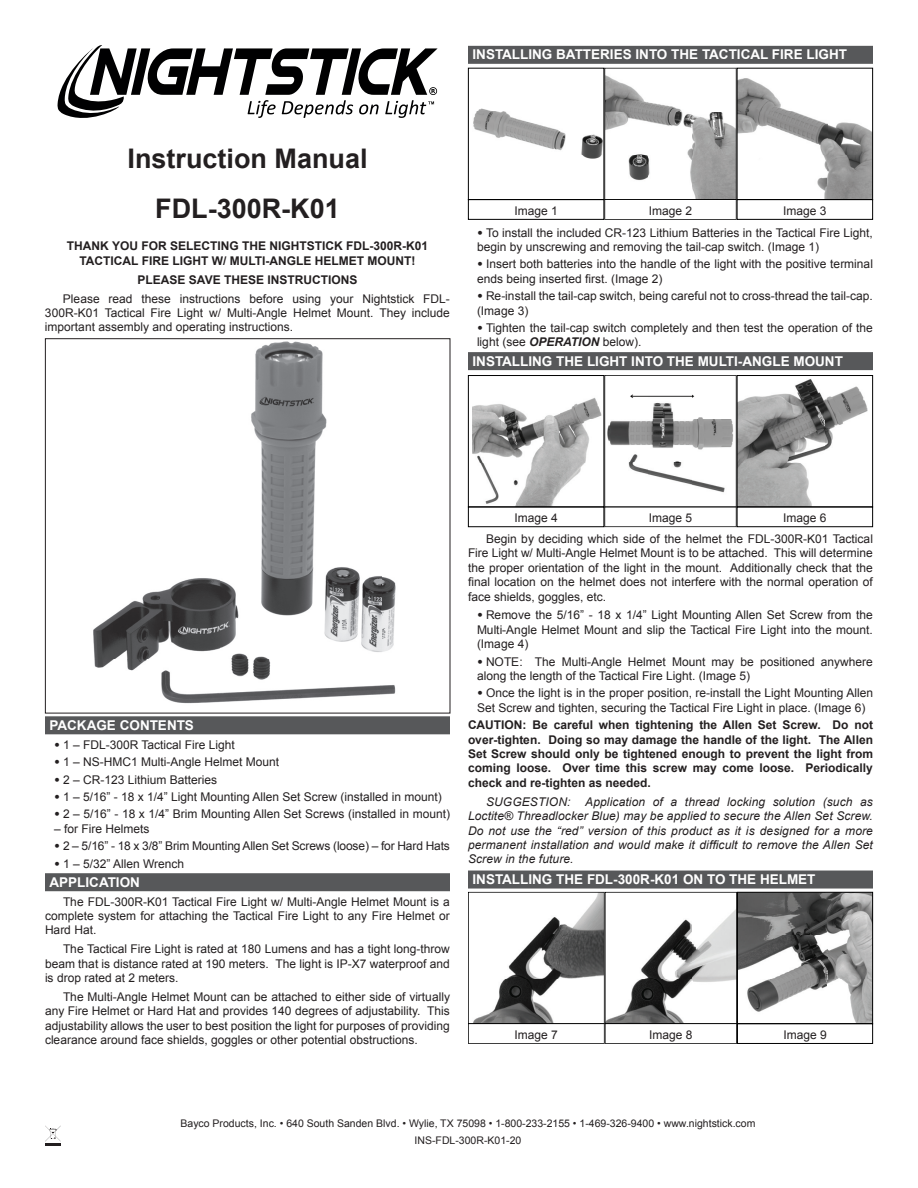
<style>
.page{position:relative;width:918px;height:1188px;background:#fff}
.page>*{position:absolute;margin:0;border:0;box-sizing:border-box;transform-origin:0 0}
.t1{font:700 27px/50.4px "Arial";color:#231f20;text-align:center}
.t2{font:700 13.5px "Arial";color:#fff}
.t3{font:12px/14.4px "Arial";color:#231f20;text-align:justify}
.t4{font:700 12px/14.4px "Arial";color:#231f20;text-align:justify}
.t5{font:italic 12px/14.4px "Arial";letter-spacing:.01em;color:#231f20;text-align:justify}
.t6{font:10.5px/17.1px "Arial";color:#231f20;text-align:center}
.s1{font-weight:900}
.s2{font-weight:700;font-style:italic}
</style>
<div class="page">
<hr style="left:45px;top:1143px;width:16px;height:3px;background:#231f20">
<svg style="left:45px;top:1126px;width:16px;height:15px"></svg>
<div style="left:45px;top:716px;width:405px;height:14px;background:#57585a"></div>
<div style="left:45px;top:728px;width:405px;height:6px;background:#57585a"></div>
<div style="left:45px;top:873px;width:405px;height:14px;background:#57585a"></div>
<div style="left:45px;top:885px;width:405px;height:6px;background:#57585a"></div>
<div style="left:468px;top:46px;width:405px;height:13px;background:#57585a"></div>
<div style="left:468px;top:58px;width:405px;height:6px;background:#57585a"></div>
<div style="left:468px;top:352px;width:405px;height:14px;background:#57585a"></div>
<div style="left:468px;top:364px;width:405px;height:6px;background:#57585a"></div>
<div style="left:468px;top:871px;width:405px;height:13px;background:#57585a"></div>
<div style="left:468px;top:883px;width:405px;height:6px;background:#57585a"></div>
<img style="left:93px;top:341px;width:303px;height:363px">
<div style="left:45px;top:338px;width:405px;height:375px;border:1px solid #231f20"></div>
<img style="left:473px;top:78px;width:398px;height:120px">
<div style="left:468px;top:199px;width:136px;height:21px;border:1px solid #000"></div>
<svg style="left:604px;top:68px;width:133px;height:152px"></svg>
<div style="left:737px;top:68px;width:136px;height:132px;border:1px solid #000"></div>
<div style="left:737px;top:199px;width:136px;height:21px;border:1px solid #000"></div>
<img style="left:472px;top:379px;width:396px;height:126px">
<div style="left:468px;top:375px;width:136px;height:132px;border:1px solid #000"></div>
<div style="left:468px;top:507px;width:136px;height:20px;border:1px solid #000"></div>
<svg style="left:604px;top:375px;width:133px;height:152px"></svg>
<div style="left:737px;top:375px;width:136px;height:132px;border:1px solid #000"></div>
<div style="left:737px;top:507px;width:136px;height:20px;border:1px solid #000"></div>
<img style="left:739px;top:894px;width:132px;height:128px">
<svg style="left:468px;top:892px;width:269px;height:152px"></svg>
<div style="left:737px;top:892px;width:136px;height:132px;border:1px solid #000"></div>
<div style="left:737px;top:1023px;width:136px;height:21px;border:1px solid #000"></div>
<svg style="left:57px;top:45px;width:381px;height:73px"></svg>
<p class="t2" style="left:472px;top:46px;width:376px">INSTALLING BATTERIES INTO THE TACTICAL FIRE LIGHT</p>
<h1 class="t1" style="left:127px;top:134px;width:242px">Instruction Manual<br>FDL-300R-K01</h1>
<p class="t4" style="left:67px;top:239px;width:363px;text-align:center">THANK YOU FOR SELECTING THE NIGHTSTICK FDL-300R-K01<br>TACTICAL FIRE LIGHT W/ MULTI-ANGLE HELMET MOUNT!</p>
<p class="t4" style="left:138px;top:273px;width:221px">PLEASE SAVE THESE INSTRUCTIONS</p>
<p class="t3" style="left:45px;top:291px;width:406px;text-indent:18px">Please read these instructions before using your Nightstick FDL-300R-K01 Tactical Fire Light w/ Multi-Angle Helmet Mount. They include important assembly and operating instructions.</p>
<p class="t3" style="left:514px;top:203px;width:45px">Image 1</p>
<p class="t3" style="left:649px;top:203px;width:45px">Image 2</p>
<p class="t3" style="left:783px;top:203px;width:45px">Image 3</p>
<p class="t3" style="left:477px;top:225px;width:397px"><span class="s1">•</span> To install the included CR-123 Lithium Batteries in the Tactical Fire Light, begin by unscrewing and removing the tail-cap switch. (Image 1)</p>
<p class="t3" style="left:477px;top:257px;width:397px"><span class="s1">•</span> Insert both batteries into the handle of the light with the positive terminal ends being inserted first. (Image 2)</p>
<p class="t3" style="left:477px;top:289px;width:397px"><span class="s1">•</span> Re-install the tail-cap switch, being careful not to cross-thread the tail-cap. (Image 3)</p>
<p class="t3" style="left:477px;top:321px;width:397px"><span class="s1">•</span> Tighten the tail-cap switch completely and then test the operation of the light (see <span class="s2">OPERATION</span> below).</p>
<p class="t2" style="left:472px;top:352px;width:372px">INSTALLING THE LIGHT INTO THE MULTI-ANGLE MOUNT</p>
<p class="t2" style="left:50px;top:716px;width:146px">PACKAGE CONTENTS</p>
<p class="t3" style="left:54px;top:737px;width:182px"><span class="s1">•</span> 1 – FDL-300R Tactical Fire Light</p>
<p class="t3" style="left:54px;top:755px;width:227px"><span class="s1">•</span> 1 – NS-HMC1 Multi-Angle Helmet Mount</p>
<p class="t3" style="left:54px;top:772px;width:165px"><span class="s1">•</span> 2 – CR-123 Lithium Batteries</p>
<p class="t3" style="left:54px;top:790px;width:389px"><span class="s1">•</span> 1 – 5/16” - 18 x 1/4” Light Mounting Allen Set Screw (installed in mount)</p>
<p class="t3" style="left:54px;top:807px;width:398px"><span class="s1">•</span> 2 – 5/16” - 18 x 1/4” Brim Mounting Allen Set Screws (installed in mount)</p>
<p class="t3" style="left:54px;top:821px;width:97px">– for Fire Helmets</p>
<p class="t3" style="left:54px;top:839px;width:397px"><span class="s1">•</span> 2 – 5/16” - 18 x 3/8” Brim Mounting Allen Set Screws (loose) – for Hard Hats</p>
<p class="t3" style="left:54px;top:856px;width:132px"><span class="s1">•</span> 1 – 5/32” Allen Wrench</p>
<p class="t2" style="left:50px;top:873px;width:92px">APPLICATION</p>
<p class="t3" style="left:45px;top:894px;width:406px;text-indent:18px">The FDL-300R-K01 Tactical Fire Light w/ Multi-Angle Helmet Mount is a complete system for attaching the Tactical Fire Light to any Fire Helmet or Hard Hat.</p>
<p class="t3" style="left:45px;top:942px;width:406px;text-indent:18px">The Tactical Fire Light is rated at 180 Lumens and has a tight long-throw beam that is distance rated at 190 meters. The light is IP-X7 waterproof and is drop rated at 2 meters.</p>
<p class="t3" style="left:45px;top:990px;width:407px;text-indent:18px">The Multi-Angle Helmet Mount can be attached to either side of virtually any Fire Helmet or Hard Hat and provides 140 degrees of adjustability. This adjustability allows the user to best position the light for purposes of providing clearance around face shields, goggles or other potential obstructions.</p>
<p class="t3" style="left:514px;top:511px;width:45px">Image 4</p>
<p class="t3" style="left:649px;top:511px;width:45px">Image 5</p>
<p class="t3" style="left:783px;top:511px;width:45px">Image 6</p>
<p class="t3" style="left:468px;top:532px;width:406px;text-indent:18px">Begin by deciding which side of the helmet the FDL-300R-K01 Tactical Fire Light w/ Multi-Angle Helmet Mount is to be attached. This will determine the proper orientation of the light in the mount. Additionally check that the final location on the helmet does not interfere with the normal operation of face shields, goggles, etc.</p>
<p class="t3" style="left:477px;top:608px;width:397px"><span class="s1">•</span> Remove the 5/16” - 18 x 1/4” Light Mounting Allen Set Screw from the Multi-Angle Helmet Mount and slip the Tactical Fire Light into the mount. (Image 4)</p>
<p class="t3" style="left:477px;top:654px;width:397px"><span class="s1">•</span> NOTE: The Multi-Angle Helmet Mount may be positioned anywhere along the length of the Tactical Fire Light. (Image 5)</p>
<p class="t3" style="left:477px;top:686px;width:398px"><span class="s1">•</span> Once the light is in the proper position, re-install the Light Mounting Allen<br>Set Screw and tighten, securing the Tactical Fire Light in place. (Image 6)</p>
<p class="t4" style="left:468px;top:718px;width:407px">CAUTION: Be careful when tightening the Allen Set Screw. Do not over-tighten. Doing so may damage the handle of the light. The Allen Set Screw should only be tightened enough to prevent the light from coming loose. Over time this screw may come loose. Periodically check and re-tighten as needed.</p>
<p class="t5" style="left:468px;top:794px;width:406px;text-indent:18px">SUGGESTION: Application of a thread locking solution (such as Loctite® Threadlocker Blue) may be applied to secure the Allen Set Screw.<br>Do not use the “red” version of this product as it is designed for a more permanent installation and would make it difficult to remove the Allen Set Screw in the future.</p>
<p class="t2" style="left:472px;top:870px;width:345px">INSTALLING THE FDL-300R-K01 ON TO THE HELMET</p>
<p class="t3" style="left:515px;top:1028px;width:45px">Image 7</p>
<p class="t3" style="left:649px;top:1028px;width:45px">Image 8</p>
<p class="t3" style="left:783px;top:1028px;width:45px">Image 9</p>
<p class="t6" style="left:181px;top:1115px;width:576px">Bayco Products, Inc. • 640 South Sanden Blvd. • Wylie, TX 75098 • 1-800-233-2155 • 1-469-326-9400 • www.nightstick.com<br>INS-FDL-300R-K01-20</p>
</div>
